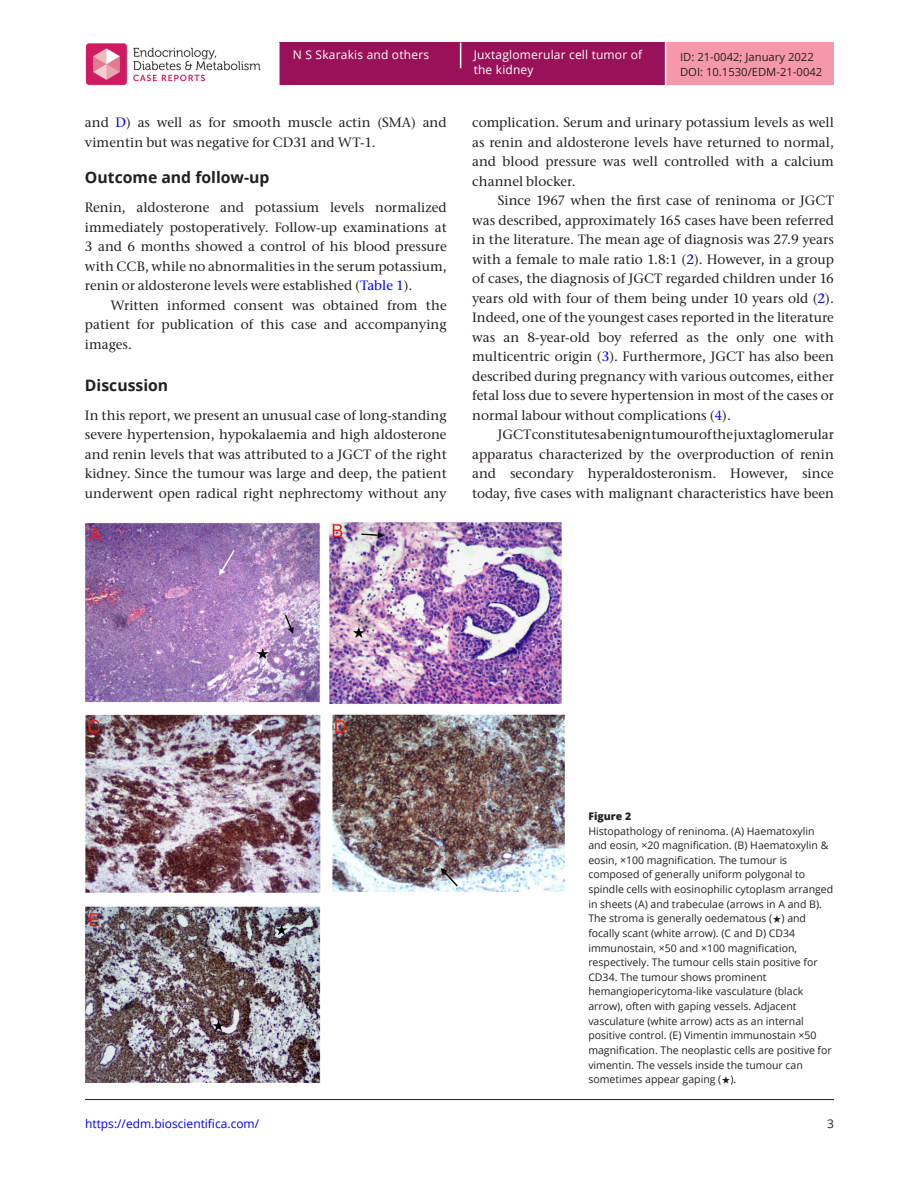
<style>
.page{position:relative;width:919px;height:1187px;background:#fff}
.page>*{position:absolute;margin:0;border:0;box-sizing:border-box;transform-origin:0 0}
.t1{font:700 15.75px "Open Sans";color:#231f20}
.TXI{font:500 13.5px/19.5px "Stone Serif ITC Pro";color:#231f20;text-align:justify}
.TXT{font:500 13.5px/19.5px "Stone Serif ITC Pro";color:#231f20;text-align:justify}
.t2{font:12px/14.7px "Open Sans";letter-spacing:.015em;color:#fff}
.t3{font:12px "Open Sans";color:#00f}
.t4{font:12px "Open Sans";color:#231f20}
.t5{font:11.25px/14.5px "Open Sans";color:#231f20}
.FC{font:10.5px/14.7px "Open Sans";color:#231f20}
.FC-2{font:800 10.5px "Open Sans";color:#231f20}
.s1{color:#00f}
.s2{font-family:"STIX General"}
</style>
<div class="page">
<div style="left:279px;top:43px;width:385px;height:42px;background:#991259"></div>
<div style="left:666px;top:43px;width:167px;height:42px;background:#f598a9"></div>
<svg style="left:460px;top:43px;width:1px;height:25px"></svg>
<img style="left:85px;top:43px;width:176px;height:42px">
<hr style="left:85px;top:1099px;width:749px;height:1px;background:#231f20">
<img style="left:85px;top:522px;width:480px;height:561px">
<p class="t2" style="left:293px;top:47px;width:138px">N S Skarakis and others</p>
<p class="t5" style="left:680px;top:50px;width:144px">ID: 21-0042; January 2022<br>DOI: 10.1530/EDM-21-0042</p>
<p class="t2" style="left:473px;top:47px;width:170px">Juxtaglomerular cell tumor of the kidney</p>
<p class="TXI" style="left:85px;top:113px;width:363px">and <span class="s1">D</span>) as well as for smooth muscle actin (SMA) and vimentin but was negative for CD31 and WT-1.</p>
<h1 class="t1" style="left:85px;top:166px;width:186px">Outcome and follow-up</h1>
<p class="TXT" style="left:85px;top:198px;width:363px">Renin, aldosterone and potassium levels normalized immediately postoperatively. Follow-up examinations at 3 and 6 months showed a control of his blood pressure with CCB, while no abnormalities in the serum potassium, renin or aldosterone levels were established (<span class="s1">Table 1</span>).</p>
<p class="TXI" style="left:85px;top:295px;width:363px;text-indent:26px">Written informed consent was obtained from the patient for publication of this case and accompanying images.</p>
<h1 class="t1" style="left:85px;top:374px;width:85px">Discussion</h1>
<p class="TXT" style="left:85px;top:405px;width:363px">In this report, we present an unusual case of long-standing severe hypertension, hypokalaemia and high aldosterone and renin levels that was attributed to a JGCT of the right kidney. Since the tumour was large and deep, the patient underwent open radical right nephrectomy without any</p>
<p class="TXT" style="left:472px;top:113px;width:363px">complication. Serum and urinary potassium levels as well as renin and aldosterone levels have returned to normal, and blood pressure was well controlled with a calcium channel blocker.</p>
<p class="TXI" style="left:472px;top:191px;width:363px;text-indent:26px">Since 1967 when the first case of reninoma or JGCT was described, approximately 165 cases have been referred in the literature. The mean age of diagnosis was 27.9 years with a female to male ratio 1.8:1 (<span class="s1">2</span>). However, in a group of cases, the diagnosis of JGCT regarded children under 16 years old with four of them being under 10 years old (<span class="s1">2</span>).<br>Indeed, one of the youngest cases reported in the literature was an 8-year-old boy referred as the only one with multicentric origin (<span class="s1">3</span>). Furthermore, JGCT has also been described during pregnancy with various outcomes, either fetal loss due to severe hypertension in most of the cases or normal labour without complications (<span class="s1">4</span>).</p>
<p class="TXI" style="left:472px;top:425px;width:363px;text-indent:26px">JGCT constitutes a benign tumour of the juxtaglomerular apparatus characterized by the overproduction of renin and secondary hyperaldosteronism. However, since today, five cases with malignant characteristics have been</p>
<p class="FC-2" style="left:588px;top:808px;width:44px">Figure 2</p>
<p class="FC" style="left:588px;top:823px;width:246px">Histopathology of reninoma. (A) Haematoxylin and eosin, ×20 magnification. (B) Haematoxylin &amp; eosin, ×100 magnification. The tumour is composed of generally uniform polygonal to spindle cells with eosinophilic cytoplasm arranged in sheets (A) and trabeculae (arrows in A and B).<br>The stroma is generally oedematous (<span class="s2">★</span>) and focally scant (white arrow). (C and D) CD34 immunostain, ×50 and ×100 magnification, respectively. The tumour cells stain positive for CD34. The tumour shows prominent hemangiopericytoma-like vasculature (black arrow), often with gaping vessels. Adjacent vasculature (white arrow) acts as an internal positive control. (E) Vimentin immunostain ×50 magnification. The neoplastic cells are positive for vimentin. The vessels inside the tumour can sometimes appear gaping (<span class="s2">★</span>).</p>
<p class="t3" style="left:85px;top:1115px;width:176px">https://edm.bioscientifica.com/</p>
<p class="t4" style="left:827px;top:1115px;width:8px">3</p>
</div>
